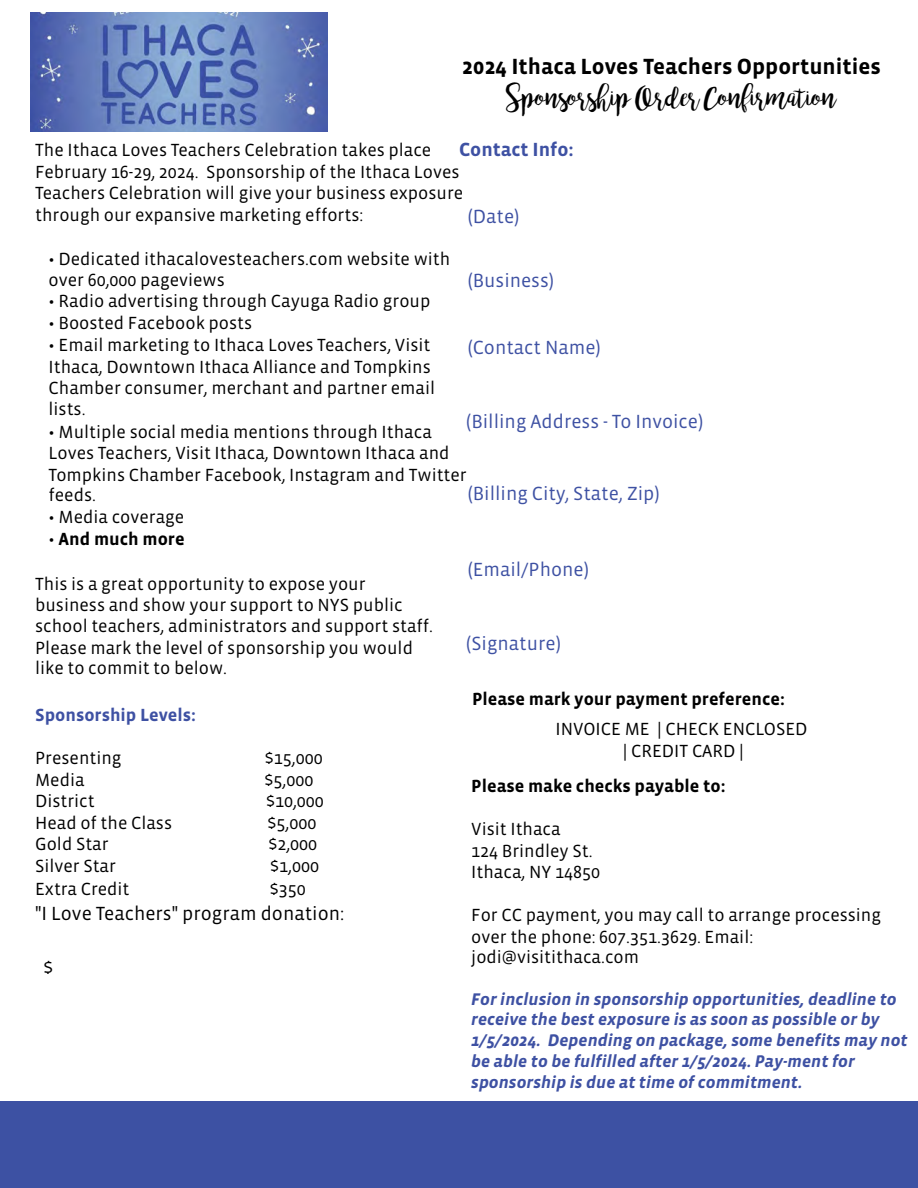
<style>
.page{position:relative;width:918px;height:1188px;background:#fff}
.page>*{position:absolute;margin:0;border:0;box-sizing:border-box;transform-origin:0 0}
.t1{font:28.5px "bromello";color:#000}
.t2{font:700 22.5px "Vista Sans OT";color:#000}
.t3{font:19.5px "Vista Sans OT";color:#3e51a3}
.t4{font:19.5px "Vista Sans OT";color:#000}
.t5{font:700 19.5px "Vista Sans OT";color:#3e51a3}
.t6{font:18px/21.1px "Vista Sans OT";color:#000}
.t7{font:700 18px "Vista Sans OT";color:#000}
.t8{font:700 18px "Vista Sans OT";color:#3e51a3}
.t9{font:italic 700 17.25px/20.9px "Vista Sans OT";color:#3e51a3}
.s1{font-weight:400}
</style>
<div class="page">
<div style="left:0;top:1102px;width:918px;height:86px;background:#3d51a3"></div>
<img style="left:31px;top:13px;width:297px;height:119px">
<p class="t2" style="left:462px;top:55px;width:420px">2024 Ithaca Loves Teachers Opportunities</p>
<h1 class="t1" style="left:506px;top:79px;width:332px">Sponsorship Order Confirmation</h1>
<p class="t5" style="left:459px;top:140px;width:116px">Contact Info:</p>
<p class="t6" style="left:35px;top:139px;width:426px;line-height:22.8px">The Ithaca Loves Teachers Celebration takes place<br>February 16-29, 2024. Sponsorship of the Ithaca Loves</p>
<p class="t6" style="left:35px;top:182px;width:430px;line-height:21.6px">Teachers Celebration will give your business exposure through our expansive marketing efforts:</p>
<p class="t6" style="left:49px;top:248px;width:403px;line-height:21.6px">• Dedicated ithacalovesteachers.com website with over 60,000 pageviews</p>
<p class="t6" style="left:49px;top:291px;width:383px">• Radio advertising through Cayuga Radio group</p>
<p class="t6" style="left:49px;top:312px;width:205px">• Boosted Facebook posts</p>
<p class="t6" style="left:49px;top:335px;width:388px">• Email marketing to Ithaca Loves Teachers, Visit Ithaca, Downtown Ithaca Alliance and Tompkins Chamber consumer, merchant and partner email lists.</p>
<p class="t6" style="left:49px;top:421px;width:420px">• Multiple social media mentions through Ithaca Loves Teachers, Visit Ithaca, Downtown Ithaca and Tompkins Chamber Facebook, Instagram and Twitter feeds.</p>
<p class="t6" style="left:49px;top:507px;width:137px">• Media coverage</p>
<p class="t7" style="left:49px;top:529px;width:138px"><span class="s1">•</span> And much more</p>
<p class="t6" style="left:35px;top:574px;width:400px">This is a great opportunity to expose your business and show your support to NYS public school teachers, administrators and support staff.<br>Please mark the level of sponsorship you would</p>
<p class="t6" style="left:35px;top:658px;width:194px">like to commit to below.</p>
<p class="t8" style="left:35px;top:706px;width:162px">Sponsorship Levels:</p>
<p class="t6" style="left:35px;top:748px;width:88px">Presenting</p>
<p class="t6" style="left:265px;top:748px;width:59px">$15,000</p>
<p class="t6" style="left:35px;top:769px;width:51px">Media</p>
<p class="t6" style="left:265px;top:769px;width:50px">$5,000</p>
<p class="t6" style="left:35px;top:791px;width:61px">District</p>
<p class="t6" style="left:266px;top:791px;width:59px">$10,000</p>
<p class="t6" style="left:35px;top:813px;width:139px">Head of the Class</p>
<p class="t6" style="left:268px;top:813px;width:50px">$5,000</p>
<p class="t6" style="left:35px;top:834px;width:75px">Gold Star</p>
<p class="t6" style="left:268px;top:834px;width:50px">$2,000</p>
<p class="t6" style="left:35px;top:856px;width:82px">Silver Star</p>
<p class="t6" style="left:270px;top:856px;width:50px">$1,000</p>
<p class="t6" style="left:35px;top:879px;width:96px">Extra Credit</p>
<p class="t6" style="left:270px;top:879px;width:37px">$350</p>
<p class="t4" style="left:35px;top:904px;width:311px">"I Love Teachers" program donation:</p>
<p class="t4" style="left:44px;top:957px;width:11px">$</p>
<p class="t3" style="left:468px;top:207px;width:53px">(Date)</p>
<p class="t3" style="left:468px;top:270px;width:88px">(Business)</p>
<p class="t3" style="left:468px;top:338px;width:134px">(Contact Name)</p>
<p class="t3" style="left:466px;top:411px;width:238px">(Billing Address - To Invoice)</p>
<p class="t3" style="left:468px;top:484px;width:193px">(Billing City, State, Zip)</p>
<p class="t3" style="left:468px;top:559px;width:123px">(Email/Phone)</p>
<p class="t3" style="left:466px;top:633px;width:96px">(Signature)</p>
<p class="t7" style="left:472px;top:690px;width:314px">Please mark your payment preference:</p>
<p class="t6" style="left:555px;top:718px;width:254px;line-height:21.6px;text-align:center">INVOICE ME | CHECK ENCLOSED | CREDIT CARD |</p>
<p class="t7" style="left:471px;top:777px;width:256px">Please make checks payable to:</p>
<p class="t6" style="left:471px;top:819px;width:130px;line-height:21.6px">Visit Ithaca<br>124 Brindley St.<br>Ithaca, NY 14850</p>
<p class="t6" style="left:471px;top:905px;width:411px">For CC payment, you may call to arrange processing over the phone: 607.351.3629. Email: jodi@visitithaca.com</p>
<p class="t9" style="left:471px;top:989px;width:438px">For inclusion in sponsorship opportunities, deadline to receive the best exposure is as soon as possible or by 1/5/2024. Depending on package, some benefits may not be able to be fulfilled after 1/5/2024. Pay-ment for sponsorship is due at time of commitment.</p>
</div>
